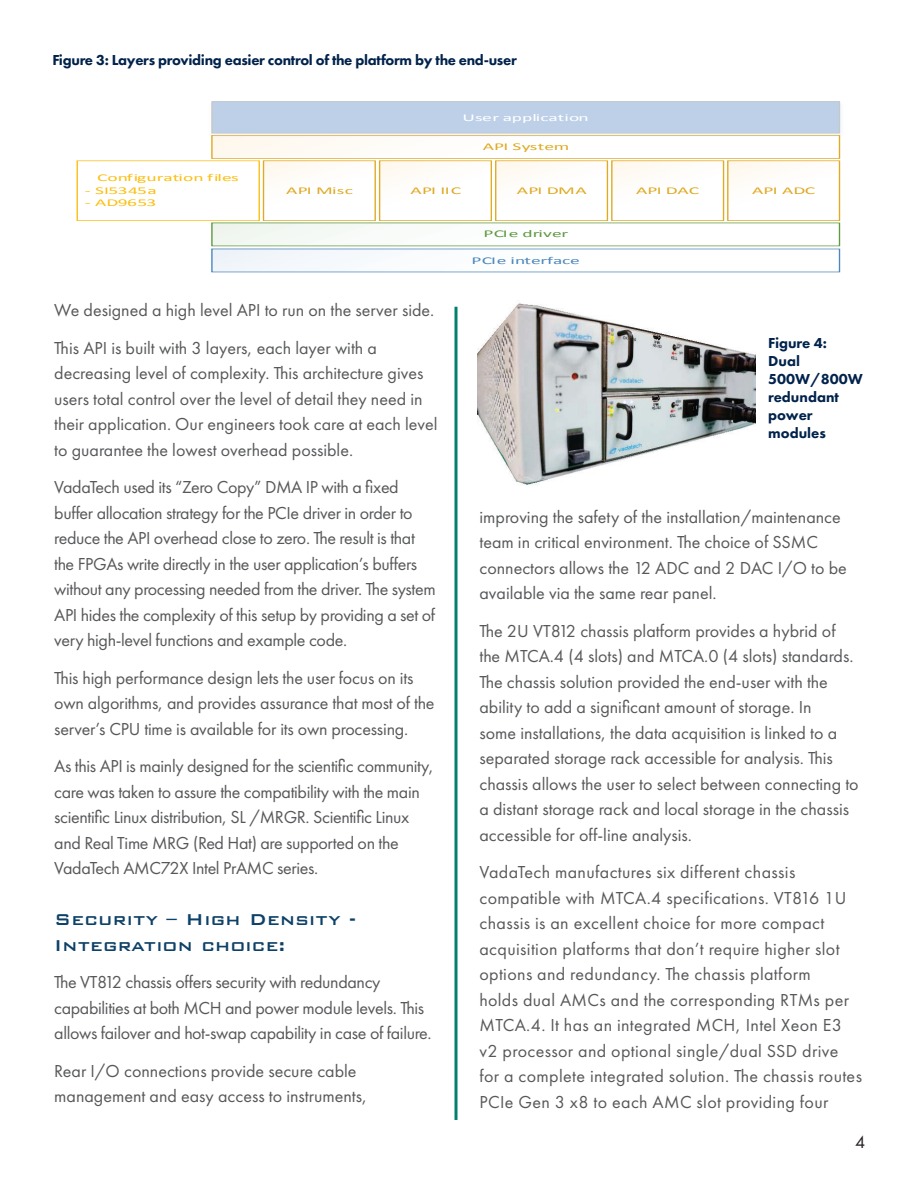
<style>
.page{position:relative;width:918px;height:1188px;background:#fff}
.page>*{position:absolute;margin:0;border:0;box-sizing:border-box;transform-origin:0 0}
.t1{font:500 21px/25.5px "Bank Gothic BT";letter-spacing:.01em;color:#0e4168}
.t2{font:18px/25.5px "Futura PT";color:#57585a}
.t3{font:18px/25.5px "Futura PT";letter-spacing:-.02em;color:#57585a}
.t4{font:18px/25.5px "Futura PT";letter-spacing:.02em;color:#57585a}
.t5{font:18px "Futura PT";color:#231f20}
.t6{font:800 15px "Futura PT";letter-spacing:-.02em;color:#00224b}
.t7{font:800 15px/18px "Futura PT";color:#00224b}
.t8{font:10.5px "Calibri";letter-spacing:.01em;color:#dfaa24;scale:1.87 1}
.t9{font:10.5px "Calibri";color:#fcbf12;scale:1.87 1}
.t10{font:10.5px "Calibri";letter-spacing:.005em;color:#fff;scale:1.87 1}
.t11{font:10.5px "Calibri";letter-spacing:-.01em;color:#4d88bc;scale:1.87 1}
.t12{font:10.5px "Calibri";letter-spacing:.005em;color:#619941;scale:1.87 1}
</style>
<div class="page">
<img style="left:477px;top:303px;width:279px;height:182px">
<svg style="left:454px;top:307px;width:4px;height:813px;background:#3f9f91"></svg>
<div style="left:212px;top:249px;width:628px;height:23px;background:linear-gradient(to right,#f3f7fb,#fff)"></div>
<div style="left:212px;top:223px;width:628px;height:23px;background:linear-gradient(to right,#f3f8f3,#fff)"></div>
<div style="left:728px;top:161px;width:112px;height:60px;background:linear-gradient(to right,#fefcf8,#fff)"></div>
<div style="left:727px;top:160px;width:113px;height:61px;border:1px solid #dfaa24"></div>
<div style="left:612px;top:161px;width:112px;height:60px;background:linear-gradient(to right,#fefcf8,#fff)"></div>
<div style="left:611px;top:160px;width:113px;height:61px;border:1px solid #dfaa24"></div>
<div style="left:496px;top:161px;width:111px;height:60px;background:linear-gradient(to right,#fefcf8,#fff)"></div>
<div style="left:495px;top:160px;width:113px;height:61px;border:1px solid #dfaa24"></div>
<div style="left:380px;top:161px;width:111px;height:60px;background:linear-gradient(to right,#fefcf8,#fff)"></div>
<div style="left:379px;top:160px;width:113px;height:61px;border:1px solid #dfaa24"></div>
<div style="left:264px;top:161px;width:111px;height:60px;background:linear-gradient(to right,#fefcf8,#fff)"></div>
<div style="left:263px;top:160px;width:113px;height:61px;border:1px solid #dfaa24"></div>
<div style="left:212px;top:135px;width:628px;height:23px;background:linear-gradient(to right,#fefaf2,#fff)"></div>
<div style="left:211px;top:135px;width:629px;height:24px;border:1px solid #dfaa24"></div>
<img style="left:211px;top:101px;width:630px;height:39px">
<div style="left:212px;top:102px;width:628px;height:31px;background:#bdd0e8"></div>
<div style="left:212px;top:101px;width:628px;height:33px;border:1px solid #c8c7c7"></div>
<p class="t6" style="left:52px;top:51px;width:466px">Figure 3: Layers providing easier control of the platform by the end-user</p>
<p class="t10" style="left:463px;top:110px;width:69px">User application</p>
<p class="t9" style="left:97px;top:171px;width:77px">Configuration files</p>
<p class="t9" style="left:85px;top:184px;width:40px">- SI5345a</p>
<p class="t9" style="left:85px;top:196px;width:40px">- AD9653</p>
<p class="t8" style="left:483px;top:140px;width:48px">API System</p>
<p class="t8" style="left:286px;top:184px;width:37px">API Misc</p>
<p class="t8" style="left:411px;top:184px;width:29px">API IIC</p>
<p class="t8" style="left:517px;top:184px;width:39px">API DMA</p>
<p class="t8" style="left:636px;top:184px;width:35px">API DAC</p>
<p class="t8" style="left:752px;top:184px;width:35px">API ADC</p>
<p class="t12" style="left:484px;top:227px;width:47px">PCIe driver</p>
<p class="t11" style="left:472px;top:253px;width:59px">PCIe interface</p>
<p class="t2" style="left:54px;top:291px;width:382px;line-height:37.5px">We designed a high level API to run on the server side.<br>This API is built with 3 layers, each layer with a</p>
<p class="t2" style="left:54px;top:360px;width:385px">decreasing level of complexity. This architecture gives users total control over the level of detail they need in their application. Our engineers took care at each level to guarantee the lowest overhead possible.</p>
<p class="t3" style="left:54px;top:474px;width:383px">VadaTech used its “Zero Copy” DMA IP with a fixed buffer allocation strategy for the PCIe driver in order to reduce the API overhead close to zero. The result is that the FPGAs write directly in the user application’s buffers without any processing needed from the driver. The system API hides the complexity of this setup by providing a set of very high-level functions and example code.</p>
<p class="t2" style="left:54px;top:665px;width:382px">This high performance design lets the user focus on its own algorithms, and provides assurance that most of the server’s CPU time is available for its own processing.</p>
<p class="t3" style="left:54px;top:753px;width:381px">As this API is mainly designed for the scientific community, care was taken to assure the compatibility with the main scientific Linux distribution, SL /MRGR. Scientific Linux and Real Time MRG (Red Hat) are supported on the VadaTech AMC72X Intel PrAMC series.</p>
<p class="t1" style="left:54px;top:906px;width:303px">Security – High Density -<br>Integration choice:</p>
<p class="t3" style="left:54px;top:969px;width:379px">The VT812 chassis offers security with redundancy capabilities at both MCH and power module levels. This allows failover and hot-swap capability in case of failure.</p>
<p class="t2" style="left:54px;top:1058px;width:314px">Rear I/O connections provide secure cable management and easy access to instruments,</p>
<p class="t7" style="left:768px;top:333px;width:96px">Figure 4:<br>Dual<br>500W/800W redundant power modules</p>
<p class="t2" style="left:479px;top:504px;width:369px">improving the safety of the installation/maintenance team in critical environment. The choice of SSMC connectors allows the 12 ADC and 2 DAC I/O to be available via the same rear panel.</p>
<p class="t2" style="left:479px;top:618px;width:381px">The 2U VT812 chassis platform provides a hybrid of the MTCA.4 (4 slots) and MTCA.0 (4 slots) standards.<br>The chassis solution provided the end-user with the ability to add a significant amount of storage. In<br>some installations, the data acquisition is linked to a separated storage rack accessible for analysis. This chassis allows the user to select between connecting to a distant storage rack and local storage in the chassis accessible for off-line analysis.</p>
<p class="t4" style="left:479px;top:860px;width:384px">VadaTech manufactures six different chassis compatible with MTCA.4 specifications. VT816 1U chassis is an excellent choice for more compact acquisition platforms that don’t require higher slot options and redundancy. The chassis platform<br>holds dual AMCs and the corresponding RTMs per MTCA.4. It has an integrated MCH, Intel Xeon E3 v2 processor and optional single/dual SSD drive for a complete integrated solution. The chassis routes PCIe Gen 3 x8 to each AMC slot providing four</p>
<p class="t5" style="left:855px;top:1131px;width:12px">4</p>
</div>
